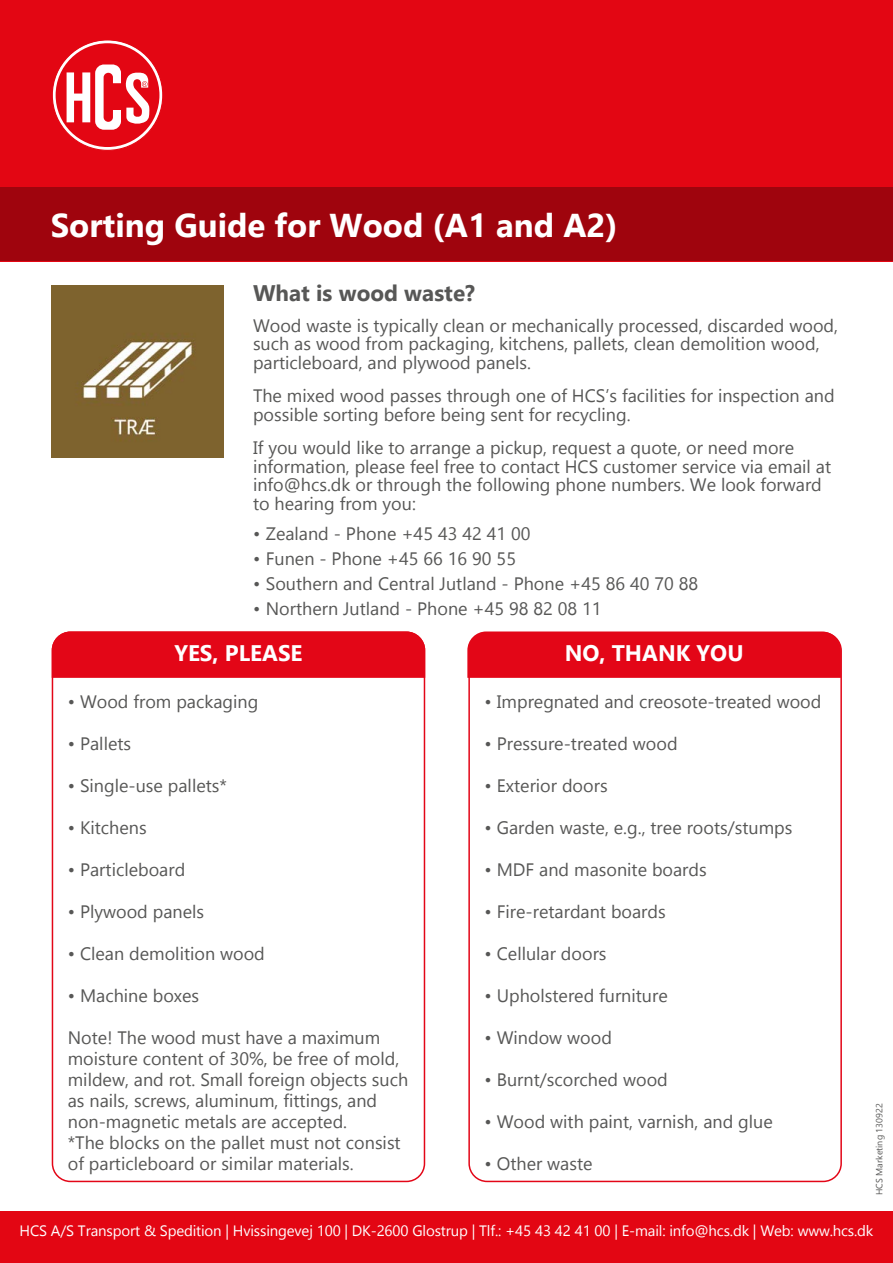
<style>
.page{position:relative;width:893px;height:1263px;background:#fff}
.page>*{position:absolute;margin:0;border:0;box-sizing:border-box;transform-origin:0 0}
.t1{font:700 33px "Gadugi";color:#fff}
.t2{font:700 22.5px "Gadugi";color:#fff}
.t3{font:700 22.5px "Gadugi";color:#575756}
.t4{font:18px/18.5px "Gadugi";color:#575756}
.t5{font:15px "Gadugi";letter-spacing:-.01em;color:#fff}
.t6{font:9px "Gadugi";color:#575756}
</style>
<div class="page">
<div style="left:0;top:0;width:893px;height:261px;background:#e30613"></div>
<svg style="left:52px;top:40px;width:111px;height:111px"></svg>
<div style="left:0;top:187px;width:893px;height:74px;background:#9f040d"></div>
<div style="left:0;top:1212px;width:893px;height:51px;background:#e30613"></div>
<img style="left:51px;top:285px;width:172px;height:172px">
<svg style="left:51px;top:631px;width:375px;height:48px;background:#e41020"></svg>
<svg style="left:467px;top:631px;width:375px;height:48px;background:#e41021"></svg>
<h1 class="t1" style="left:51px;top:205px;width:568px">Sorting Guide for Wood (A1 and A2)</h1>
<p class="t3" style="left:253px;top:280px;width:224px">What is wood waste?</p>
<p class="t4" style="left:253px;top:316px;width:587px">Wood waste is typically clean or mechanically processed, discarded wood, such as wood from packaging, kitchens, pallets, clean demolition wood, particleboard, and plywood panels.</p>
<p class="t4" style="left:253px;top:387px;width:583px">The mixed wood passes through one of HCS’s facilities for inspection and possible sorting before being sent for recycling.</p>
<p class="t4" style="left:253px;top:439px;width:580px">If you would like to arrange a pickup, request a quote, or need more information, please feel free to contact HCS customer service via email at info@hcs.dk or through the following phone numbers. We look forward to hearing from you:</p>
<p class="t4" style="left:253px;top:524px;width:279px">• Zealand - Phone +45 43 42 41 00</p>
<p class="t4" style="left:253px;top:549px;width:264px">• Funen - Phone +45 66 16 90 55</p>
<p class="t4" style="left:253px;top:574px;width:447px">• Southern and Central Jutland - Phone +45 86 40 70 88</p>
<p class="t4" style="left:253px;top:599px;width:350px">• Northern Jutland - Phone +45 98 82 08 11</p>
<p class="t2" style="left:174px;top:640px;width:130px">YES, PLEASE</p>
<p class="t2" style="left:565px;top:640px;width:180px">NO, THANK YOU</p>
<p class="t4" style="left:68px;top:692px;width:192px">• Wood from packaging</p>
<p class="t4" style="left:68px;top:734px;width:65px">• Pallets</p>
<p class="t4" style="left:68px;top:776px;width:161px">• Single-use pallets*</p>
<p class="t4" style="left:68px;top:818px;width:80px">• Kitchens</p>
<p class="t4" style="left:68px;top:860px;width:119px">• Particleboard</p>
<p class="t4" style="left:68px;top:902px;width:138px">• Plywood panels</p>
<p class="t4" style="left:68px;top:944px;width:199px">• Clean demolition wood</p>
<p class="t4" style="left:68px;top:986px;width:133px">• Machine boxes</p>
<p class="t4" style="left:68px;top:1027px;width:342px;line-height:21px">Note! The wood must have a maximum moisture content of 30%, be free of mold, mildew, and rot. Small foreign objects such as nails, screws, aluminum, fittings, and non-magnetic metals are accepted.<br>*The blocks on the pallet must not consist of particleboard or similar materials.</p>
<p class="t4" style="left:485px;top:692px;width:338px">• Impregnated and creosote-treated wood</p>
<p class="t4" style="left:485px;top:734px;width:195px">• Pressure-treated wood</p>
<p class="t4" style="left:485px;top:776px;width:125px">• Exterior doors</p>
<p class="t4" style="left:485px;top:818px;width:309px">• Garden waste, e.g., tree roots/stumps</p>
<p class="t4" style="left:485px;top:860px;width:224px">• MDF and masonite boards</p>
<p class="t4" style="left:485px;top:902px;width:183px">• Fire-retardant boards</p>
<p class="t4" style="left:485px;top:944px;width:124px">• Cellular doors</p>
<p class="t4" style="left:485px;top:986px;width:185px">• Upholstered furniture</p>
<p class="t4" style="left:485px;top:1028px;width:129px">• Window wood</p>
<p class="t4" style="left:485px;top:1070px;width:185px">• Burnt/scorched wood</p>
<p class="t4" style="left:485px;top:1112px;width:290px">• Wood with paint, varnish, and glue</p>
<p class="t4" style="left:485px;top:1154px;width:110px">• Other waste</p>
<p class="t6" style="left:874px;top:1195px;width:93px;rotate:-90deg">HCS Marketing 130922</p>
<p class="t5" style="left:20px;top:1222px;width:855px">HCS A/S Transport &amp; Spedition | Hvissingevej 100 | DK-2600 Glostrup | Tlf.: +45 43 42 41 00 | E-mail: info@hcs.dk | Web: www.hcs.dk</p>
</div>
